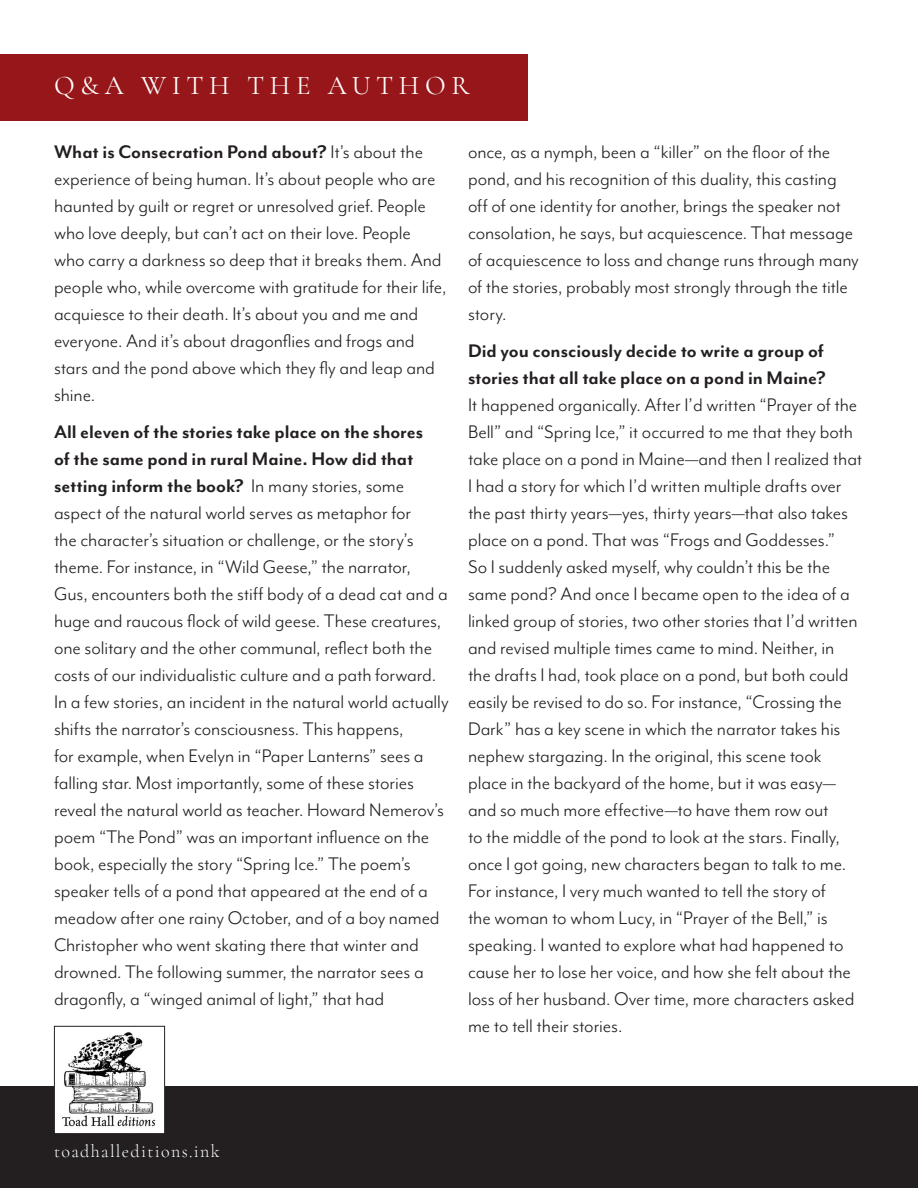
<style>
.page{position:relative;width:918px;height:1188px;background:#fff}
.page>*{position:absolute;margin:0;border:0;box-sizing:border-box;transform-origin:0 0}
.t1{font:27px "Cormorant Garamond";letter-spacing:.21em;color:#fff}
.Body_copy{font:21px/27px "Mr Eaves Mod OT";letter-spacing:-.005em;color:#231f20}
.t2{font:300 18px "Cormorant Garamond";letter-spacing:.075em;color:#fff}
.s1{font-weight:700}
</style>
<div class="page">
<div style="left:0;top:1086px;width:918px;height:102px;background:#231f20"></div>
<img style="left:56px;top:1032px;width:107px;height:100px">
<div style="left:54px;top:1026px;width:111px;height:108px;border:1px solid #231f20"></div>
<div style="left:0;top:54px;width:527px;height:67px;background:#961619"></div>
<p class="t1" style="left:54px;top:69px;width:417px">Q&amp;A WITH THE AUTHOR</p>
<p class="Body_copy" style="left:54px;top:139px;width:394px"><span class="s1">What is Consecration Pond about?</span> It’s about the experience of being human. It’s about people who are haunted by guilt or regret or unresolved grief. People who love deeply, but can’t act on their love. People who carry a darkness so deep that it breaks them. And people who, while overcome with gratitude for their life, acquiesce to their death. It’s about you and me and everyone. And it’s about dragonflies and frogs and stars and the pond above which they fly and leap and shine.</p>
<p class="Body_copy" style="left:54px;top:419px;width:396px"><span class="s1">All eleven of the stories take place on the shores<br>of the same pond in rural Maine. How did that setting inform the book?</span> In many stories, some aspect of the natural world serves as metaphor for<br>the character’s situation or challenge, or the story’s theme. For instance, in “Wild Geese,” the narrator, Gus, encounters both the stiff body of a dead cat and a huge and raucous flock of wild geese. These creatures, one solitary and the other communal, reflect both the costs of our individualistic culture and a path forward.<br>In a few stories, an incident in the natural world actually shifts the narrator’s consciousness. This happens,<br>for example, when Evelyn in “Paper Lanterns” sees a falling star. Most importantly, some of these stories reveal the natural world as teacher. Howard Nemerov’s poem “The Pond” was an important influence on the book, especially the story “Spring Ice.” The poem’s speaker tells of a pond that appeared at the end of a meadow after one rainy October, and of a boy named Christopher who went skating there that winter and drowned. The following summer, the narrator sees a dragonfly, a “winged animal of light,” that had</p>
<p class="Body_copy" style="left:468px;top:139px;width:392px">once, as a nymph, been a “killer” on the floor of the pond, and his recognition of this duality, this casting off of one identity for another, brings the speaker not consolation, he says, but acquiescence. That message of acquiescence to loss and change runs through many of the stories, probably most strongly through the title story.</p>
<p class="Body_copy" style="left:468px;top:338px;width:396px"><span class="s1">Did you consciously decide to write a group of stories that all take place on a pond in Maine?<br></span>It happened organically. After I’d written “Prayer of the Bell” and “Spring Ice,” it occurred to me that they both take place on a pond in Maine—and then I realized that I had a story for which I’d written multiple drafts over the past thirty years—yes, thirty years—that also takes place on a pond. That was “Frogs and Goddesses.”<br>So I suddenly asked myself, why couldn’t this be the same pond? And once I became open to the idea of a linked group of stories, two other stories that I’d written and revised multiple times came to mind. Neither, in<br>the drafts I had, took place on a pond, but both could easily be revised to do so. For instance, “Crossing the Dark” has a key scene in which the narrator takes his nephew stargazing. In the original, this scene took place in the backyard of the home, but it was easy— and so much more effective—to have them row out<br>to the middle of the pond to look at the stars. Finally, once I got going, new characters began to talk to me.<br>For instance, I very much wanted to tell the story of<br>the woman to whom Lucy, in “Prayer of the Bell,” is speaking. I wanted to explore what had happened to cause her to lose her voice, and how she felt about the loss of her husband. Over time, more characters asked me to tell their stories.</p>
<p class="t2" style="left:54px;top:1140px;width:167px">toadhalleditions.ink</p>
</div>
